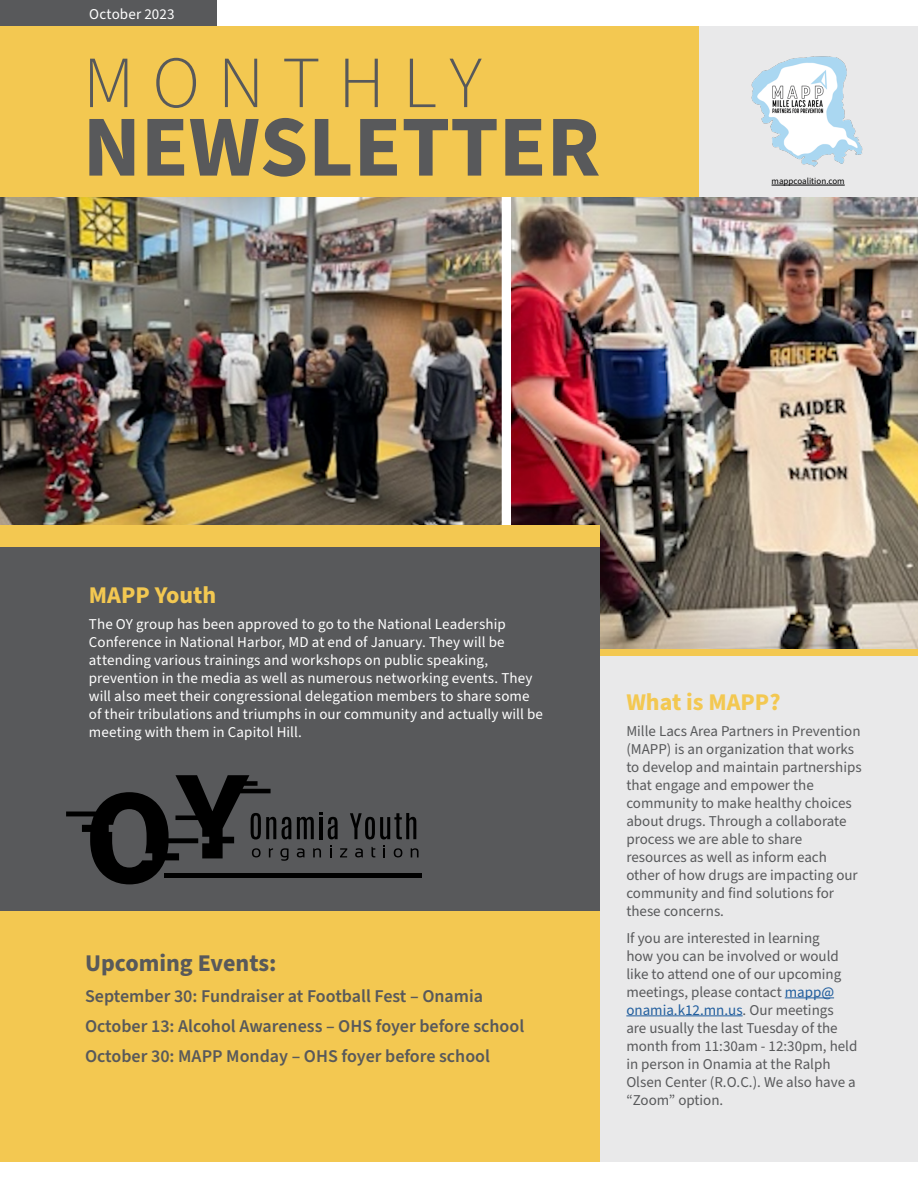
<style>
.page{position:relative;width:918px;height:1188px;background:#fff}
.page>*{position:absolute;margin:0;border:0;box-sizing:border-box;transform-origin:0 0}
.t1{font:700 87px "Source Sans Pro";color:#58595b}
.t2{font:300 73.5px "Source Sans Pro";letter-spacing:.24em;color:#58595b}
.t3{font:700 24px "Source Sans Pro";color:#f3c851}
.t4{font:700 24px "Source Sans Pro";color:#58595b}
.t5{font:600 18px/30.2px "Source Sans Pro";color:#58595b}
.t6{font:15px/18px "Source Sans Pro";color:#58595b}
.t7{font:15px/18px "Source Sans Pro";letter-spacing:.005em;color:#fff}
.t8{font:9px "Source Sans Pro";color:#000}
.s1{color:#215e9e}
</style>
<div class="page">
<img style="left:511px;top:196px;width:407px;height:453px">
<img style="left:0;top:196px;width:502px;height:329px">
<div style="left:12px;top:649px;width:906px;height:513px;background:#e9e9ea"></div>
<div style="left:698px;top:26px;width:220px;height:170px;background:#e9e9ea"></div>
<div style="left:472px;top:649px;width:446px;height:7px;background:#f3c851"></div>
<div style="left:0;top:0;width:216px;height:26px;background:#58595b"></div>
<div style="left:0;top:539px;width:599px;height:376px;background:#58595b"></div>
<div style="left:0;top:911px;width:599px;height:251px;background:#f3c851"></div>
<div style="left:0;top:26px;width:698px;height:170px;background:#f3c851"></div>
<div style="left:0;top:525px;width:599px;height:22px;background:#f3c851"></div>
<hr style="left:785px;top:998px;width:49px;height:1px;background:#215e9e">
<hr style="left:626px;top:1016px;width:117px;height:1px;background:#215e9e">
<img style="left:751px;top:56px;width:112px;height:111px">
<svg style="left:297px;top:812px;width:25px;height:27px"></svg>
<hr style="left:319px;top:817px;width:3px;height:22px;background:#000">
<svg style="left:66px;top:775px;width:225px;height:109px"></svg>
<svg style="left:297px;top:848px;width:7px;height:9px"></svg>
<svg style="left:313px;top:848px;width:8px;height:9px"></svg>
<svg style="left:328px;top:813px;width:91px;height:44px"></svg>
<div style="left:164px;top:873px;width:257px;height:5px;background:#000"></div>
<hr style="left:772px;top:185px;width:73px;height:1px;background:#000">
<p class="t7" style="left:89px;top:5px;width:87px">October 2023</p>
<h2 class="t2" style="left:83px;top:34px;width:401px">MONTHLY</h2>
<h1 class="t1" style="left:83px;top:88px;width:519px">NEWSLETTER</h1>
<p class="t8" style="left:772px;top:175px;width:75px">mappcoalition.com</p>
<h3 class="t3" style="left:89px;top:579px;width:129px">MAPP Youth</h3>
<p class="t7" style="left:89px;top:616px;width:456px">The OY group has been approved to go to the National Leadership Conference in National Harbor, MD at end of January. They will be attending various trainings and workshops on public speaking, prevention in the media as well as numerous networking events. They will also meet their congressional delegation members to share some of their tribulations and triumphs in our community and actually will be meeting with them in Capitol Hill.</p>
<h3 class="t4" style="left:85px;top:947px;width:193px">Upcoming Events:</h3>
<p class="t5" style="left:85px;top:981px;width:441px">September 30: Fundraiser at Football Fest – Onamia<br>October 13: Alcohol Awareness – OHS foyer before school<br>October 30: MAPP Monday – OHS foyer before school</p>
<h3 class="t3" style="left:626px;top:685px;width:156px">What is MAPP?</h3>
<p class="t6" style="left:626px;top:723px;width:237px">Mille Lacs Area Partners in Prevention (MAPP) is an organization that works to develop and maintain partnerships that engage and empower the community to make healthy choices about drugs. Through a collaborate process we are able to share resources as well as inform each other of how drugs are impacting our community and find solutions for these concerns.</p>
<p class="t6" style="left:626px;top:929px;width:233px">If you are interested in learning<br>how you can be involved or would like to attend one of our upcoming meetings, please contact <span class="s1">mapp@ onamia.k12.mn.us</span>. Our meetings are usually the last Tuesday of the month from 11:30am - 12:30pm, held in person in Onamia at the Ralph<br>Olsen Center (R.O.C.). We also have a “Zoom” option.</p>
</div>
